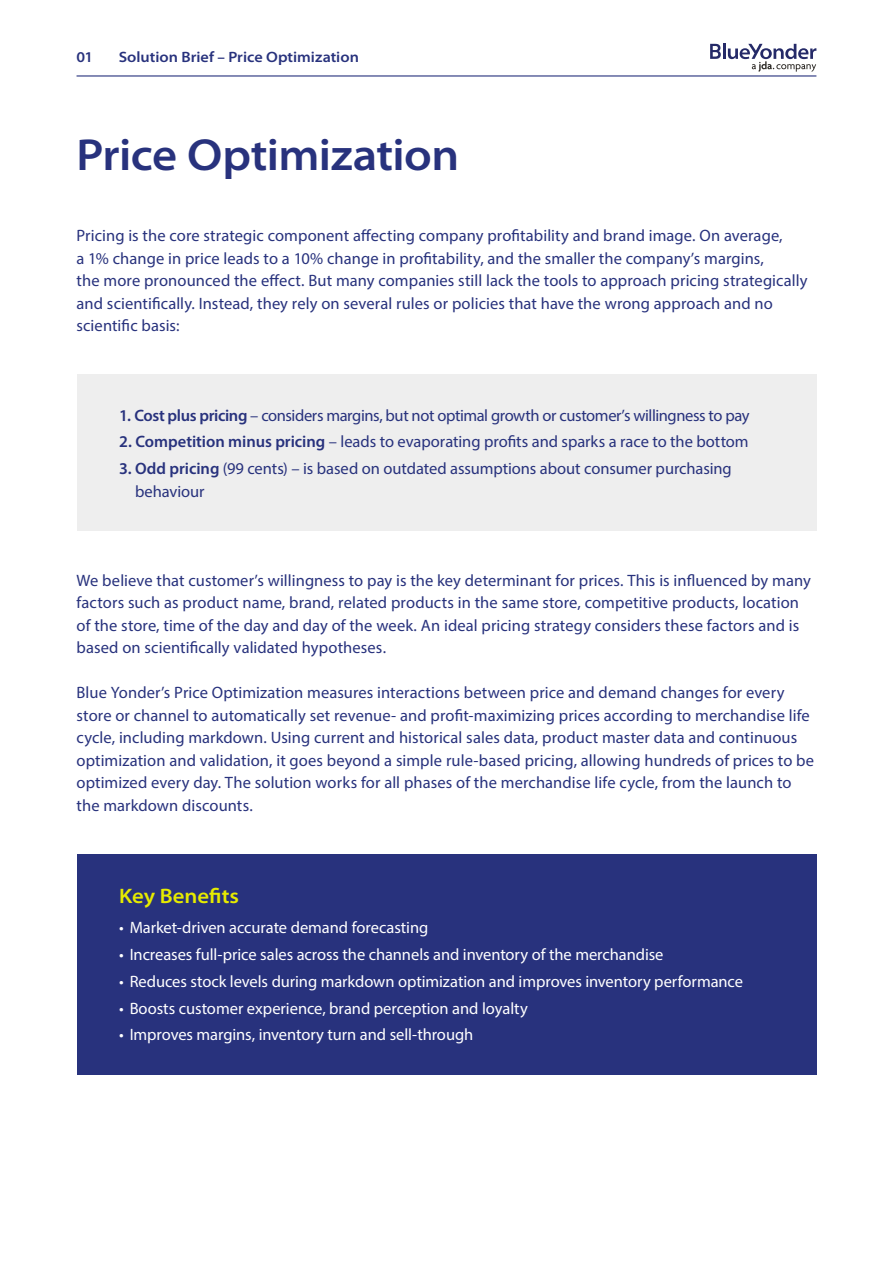
<style>
.page{position:relative;width:893px;height:1263px;background:#fff}
.page>*{position:absolute;margin:0;border:0;box-sizing:border-box;transform-origin:0 0}
.t1{font:600 semi-expanded 45px "Myriad Pro";letter-spacing:-.015em;color:#28327d}
.t2{font:600 semi-expanded 21px "Myriad Pro";color:#e6eb00}
.t3{font:16.5px/22.5px "Myriad Pro";letter-spacing:.005em;color:#28327d}
.t4{font:16.5px "Myriad Pro";letter-spacing:-.005em;color:#fff}
.t5{font:16.5px "Myriad Pro";letter-spacing:-.025em;color:#28327d}
.t6{font:600 semi-expanded 15px "Myriad Pro";color:#28327d}
.s1{font-weight:600}
</style>
<div class="page">
<hr style="left:77px;top:75px;width:739px;height:2px;background:#28327d">
<div style="left:77px;top:854px;width:739px;height:220px;background:#28327d"></div>
<div style="left:77px;top:374px;width:739px;height:157px;background:#eee"></div>
<svg style="left:710px;top:44px;width:106px;height:28px"></svg>
<p class="t6" style="left:77px;top:49px;width:18px">01</p>
<p class="t6" style="left:119px;top:49px;width:242px">Solution Brief – Price Optimization</p>
<h1 class="t1" style="left:77px;top:130px;width:384px">Price Optimization</h1>
<p class="t3" style="left:77px;top:224px;width:732px">Pricing is the core strategic component affecting company profitability and brand image. On average,<br>a 1% change in price leads to a 10% change in profitability, and the smaller the company’s margins,<br>the more pronounced the effect. But many companies still lack the tools to approach pricing strategically and scientifically. Instead, they rely on several rules or policies that have the wrong approach and no scientific basis:</p>
<p class="t5" style="left:119px;top:405px;width:632px"><span class="s1">1. Cost plus pricing</span> – considers margins, but not optimal growth or customer’s willingness to pay</p>
<p class="t3" style="left:119px;top:430px;width:631px"><span class="s1">2. Competition minus pricing</span> – leads to evaporating profits and sparks a race to the bottom</p>
<p class="t3" style="left:135px;top:457px;width:598px;text-indent:-16px"><span class="s1">3. Odd pricing</span> (99 cents) – is based on outdated assumptions about consumer purchasing behaviour</p>
<p class="t3" style="left:77px;top:569px;width:736px">We believe that customer’s willingness to pay is the key determinant for prices. This is influenced by many factors such as product name, brand, related products in the same store, competitive products, location of the store, time of the day and day of the week. An ideal pricing strategy considers these factors and is based on scientifically validated hypotheses.</p>
<p class="t3" style="left:77px;top:681px;width:739px">Blue Yonder’s Price Optimization measures interactions between price and demand changes for every store or channel to automatically set revenue- and profit-maximizing prices according to merchandise life cycle, including markdown. Using current and historical sales data, product master data and continuous optimization and validation, it goes beyond a simple rule-based pricing, allowing hundreds of prices to be optimized every day. The solution works for all phases of the merchandise life cycle, from the launch to the markdown discounts.</p>
<p class="t2" style="left:119px;top:885px;width:122px">Key Benefits</p>
<p class="t4" style="left:119px;top:918px;width:311px">• Market-driven accurate demand forecasting</p>
<p class="t4" style="left:119px;top:944px;width:546px">• Increases full-price sales across the channels and inventory of the merchandise</p>
<p class="t4" style="left:119px;top:971px;width:625px">• Reduces stock levels during markdown optimization and improves inventory performance</p>
<p class="t4" style="left:119px;top:998px;width:410px">• Boosts customer experience, brand perception and loyalty</p>
<p class="t4" style="left:119px;top:1025px;width:356px">• Improves margins, inventory turn and sell-through</p>
</div>
